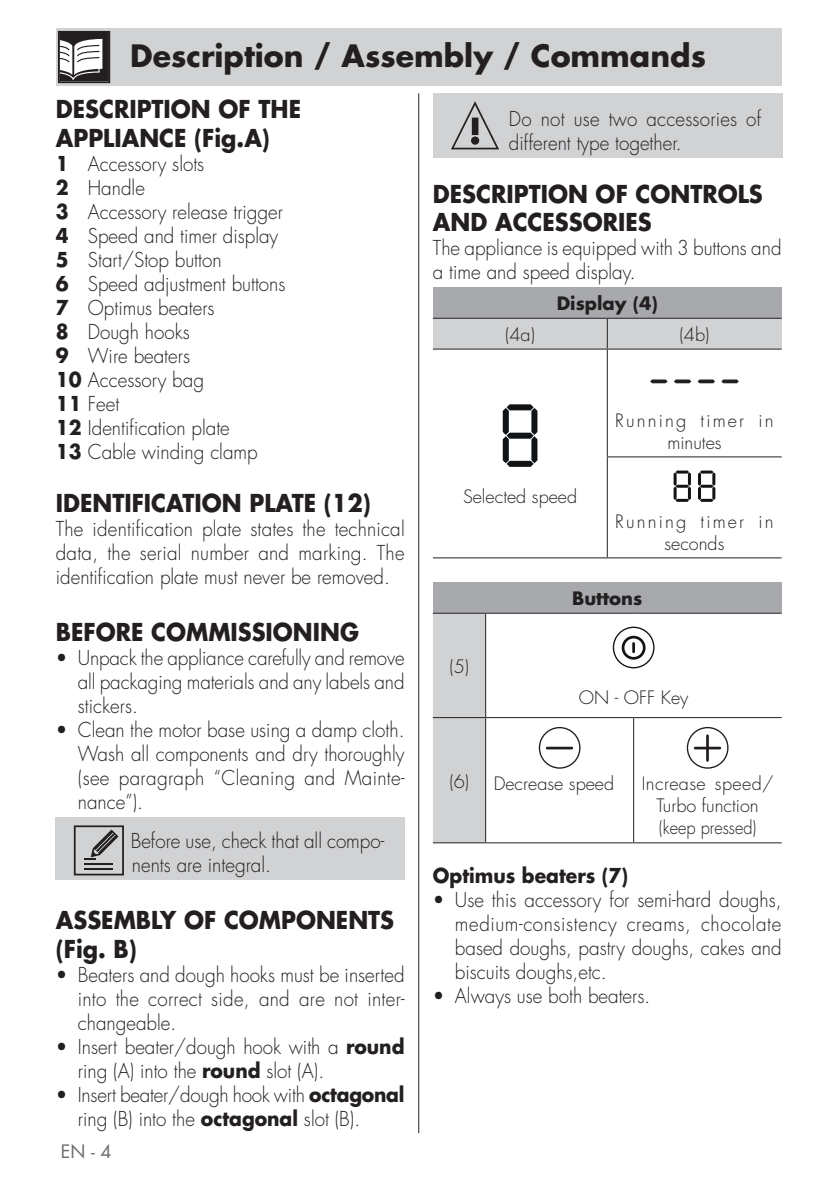
<style>
.page{position:relative;width:839px;height:1190px;background:#fff}
.page>*{position:absolute;margin:0;border:0;box-sizing:border-box;transform-origin:0 0}
.Testo{font:700 30px "Futura Std";color:#231f20}
.testo_tab{font:700 24px "Futura Std";color:#231f20;scale:.94 1}
.testo_tab-2{font:300 20px/24px "Futura Std";color:#231f20;text-align:justify;scale:.94 1}
.testo_tab-3{font:700 20px "Futura Std";color:#231f20;scale:.94 1}
.Testo-2{font:300 18px/21.6px "Futura Std";color:#231f20;text-align:center}
.Testo-3{font:300 18px/21.6px "Futura Std";letter-spacing:.12em;color:#231f20;text-align:center}
.Testo-4{font:700 18px "Futura Std";color:#231f20}
.Testo-5{font:300 18px "Futura Std";color:#231f20;scale:.91 1}
.t1{font:18px "Futura Std";color:#6c6d70}
.s1{font-weight:700}
</style>
<div class="page">
<hr style="left:418px;top:93px;width:1px;height:1040px;background:#231f20">
<div style="left:56px;top:28px;width:726px;height:58px;background:#d1d2d4"></div>
<div style="left:56px;top:817px;width:349px;height:63px;background:#d1d2d4"></div>
<svg style="left:74px;top:825px;width:50px;height:50px"></svg>
<div style="left:433px;top:93px;width:349px;height:65px;background:#d1d2d4"></div>
<svg style="left:451px;top:101px;width:48px;height:48px"></svg>
<div style="left:433px;top:287px;width:349px;height:31px;background:#a8a9ad"></div>
<div style="left:433px;top:318px;width:174px;height:31px;background:#d1d2d4"></div>
<div style="left:607px;top:318px;width:175px;height:31px;background:#d1d2d4"></div>
<hr style="left:433px;top:318px;width:174px;height:1px;background:#231f20">
<hr style="left:607px;top:318px;width:175px;height:1px;background:#231f20">
<hr style="left:607px;top:319px;width:1px;height:30px;background:#231f20">
<hr style="left:433px;top:349px;width:174px;height:1px;background:#231f20">
<hr style="left:607px;top:349px;width:175px;height:1px;background:#231f20">
<hr style="left:607px;top:350px;width:1px;height:106px;background:#231f20">
<hr style="left:607px;top:456px;width:175px;height:1px;background:#231f20">
<hr style="left:607px;top:457px;width:1px;height:100px;background:#231f20">
<hr style="left:433px;top:557px;width:174px;height:1px;background:#231f20">
<hr style="left:607px;top:557px;width:175px;height:1px;background:#231f20">
<svg style="left:503px;top:404px;width:34px;height:63px"></svg>
<svg style="left:650px;top:379px;width:17px;height:4px"></svg>
<svg style="left:674px;top:379px;width:17px;height:4px"></svg>
<svg style="left:697px;top:379px;width:18px;height:4px"></svg>
<svg style="left:721px;top:379px;width:18px;height:4px"></svg>
<svg style="left:673px;top:471px;width:18px;height:31px"></svg>
<svg style="left:698px;top:471px;width:17px;height:31px"></svg>
<div style="left:433px;top:582px;width:349px;height:31px;background:#a8a9ad"></div>
<div style="left:433px;top:614px;width:52px;height:228px;background:#d1d2d4"></div>
<hr style="left:433px;top:613px;width:53px;height:1px;background:#231f20">
<hr style="left:486px;top:613px;width:148px;height:1px;background:#231f20">
<hr style="left:485px;top:614px;width:1px;height:103px;background:#231f20">
<hr style="left:634px;top:613px;width:148px;height:1px;background:#231f20">
<hr style="left:433px;top:717px;width:53px;height:1px;background:#231f20">
<hr style="left:486px;top:717px;width:148px;height:1px;background:#231f20">
<hr style="left:485px;top:718px;width:1px;height:124px;background:#231f20">
<hr style="left:634px;top:717px;width:148px;height:1px;background:#231f20">
<hr style="left:433px;top:842px;width:53px;height:1px;background:#231f20">
<hr style="left:486px;top:842px;width:148px;height:1px;background:#231f20">
<hr style="left:634px;top:842px;width:148px;height:1px;background:#231f20">
<hr style="left:633px;top:718px;width:1px;height:124px;background:#231f20">
<svg style="left:613px;top:627px;width:41px;height:41px"></svg>
<div style="left:613px;top:627px;width:41px;height:41px;border:1px solid #111516;border-radius:50%"></div>
<div style="left:622px;top:636px;width:23px;height:24px;border:3px solid #111516;border-radius:50%"></div>
<svg style="left:632px;top:643px;width:3px;height:9px"></svg>
<div style="left:539px;top:727px;width:41px;height:42px;border:1px solid #231f20;border-radius:50%"></div>
<hr style="left:547px;top:747px;width:25px;height:2px;background:#231f20">
<div style="left:687px;top:727px;width:41px;height:42px;border:1px solid #231f20;border-radius:50%"></div>
<hr style="left:706px;top:736px;width:3px;height:24px;background:#231f20">
<hr style="left:695px;top:747px;width:25px;height:2px;background:#231f20">
<svg style="left:58px;top:31px;width:52px;height:52px;background:#827f80"></svg>
<p class="Testo" style="left:130px;top:35px;width:577px">Description / Assembly / Commands</p>
<p class="testo_tab" style="left:56px;top:93px;width:262px">DESCRIPTION OF THE</p>
<p class="testo_tab" style="left:56px;top:122px;width:229px">APPLIANCE (Fig.A)</p>
<p class="testo_tab-2" style="left:56px;top:152px;width:159px"><span class="s1">1</span> Accessory slots</p>
<p class="testo_tab-2" style="left:56px;top:176px;width:96px"><span class="s1">2</span> Handle</p>
<p class="testo_tab-2" style="left:56px;top:200px;width:243px"><span class="s1">3</span> Accessory release trigger</p>
<p class="testo_tab-2" style="left:56px;top:224px;width:238px"><span class="s1">4</span> Speed and timer display</p>
<p class="testo_tab-2" style="left:56px;top:248px;width:178px"><span class="s1">5</span> Start/Stop button</p>
<p class="testo_tab-2" style="left:56px;top:272px;width:246px"><span class="s1">6</span> Speed adjustment buttons</p>
<p class="testo_tab-2" style="left:56px;top:296px;width:170px"><span class="s1">7</span> Optimus beaters</p>
<p class="testo_tab-2" style="left:56px;top:320px;width:144px"><span class="s1">8</span> Dough hooks</p>
<p class="testo_tab-2" style="left:56px;top:344px;width:144px"><span class="s1">9</span> Wire beaters</p>
<p class="testo_tab-2" style="left:56px;top:368px;width:159px"><span class="s1">10</span> Accessory bag</p>
<p class="testo_tab-2" style="left:56px;top:392px;width:69px"><span class="s1">11</span> Feet</p>
<p class="testo_tab-2" style="left:56px;top:416px;width:187px"><span class="s1">12</span> Identification plate</p>
<p class="testo_tab-2" style="left:56px;top:440px;width:216px"><span class="s1">13</span> Cable winding clamp</p>
<p class="testo_tab" style="left:56px;top:487px;width:336px">IDENTIFICATION PLATE (12)</p>
<p class="testo_tab-2" style="left:56px;top:517px;width:373px">The identification plate states the technical data, the serial number and marking. The identification plate must never be removed.</p>
<p class="testo_tab" style="left:56px;top:616px;width:324px">BEFORE COMMISSIONING</p>
<p class="testo_tab-2" style="left:78px;top:647px;width:349px;text-indent:-22px">• Unpack the appliance carefully and remove all packaging materials and any labels and stickers.</p>
<p class="testo_tab-2" style="left:56px;top:719px;width:372px">• Clean the motor base using a damp cloth.</p>
<p class="testo_tab-2" style="left:78px;top:743px;width:349px">Wash all components and dry thoroughly (see paragraph “Cleaning and Mainte&shy;nance”).</p>
<p class="testo_tab-2" style="left:131px;top:829px;width:271px">Before use, check that all compo&shy;nents are integral.</p>
<p class="testo_tab" style="left:56px;top:904px;width:361px">ASSEMBLY OF COMPONENTS</p>
<p class="testo_tab" style="left:56px;top:933px;width:88px">(Fig. B)</p>
<p class="testo_tab-2" style="left:78px;top:963px;width:349px;text-indent:-22px">• Beaters and dough hooks must be inserted into the correct side, and are not inter&shy;changeable.</p>
<p class="testo_tab-2" style="left:78px;top:1035px;width:349px;text-indent:-22px">• Insert beater/dough hook with a <span class="s1">round </span>ring (A) into the <span class="s1">round</span> slot (A).</p>
<p class="testo_tab-2" style="left:78px;top:1083px;width:349px;text-indent:-22px">• Insert beater/dough hook with <span class="s1">octagonal </span>ring (B) into the <span class="s1">octagonal</span> slot (B).</p>
<p class="t1" style="left:61px;top:1139px;width:52px">EN - 4</p>
<p class="testo_tab-2" style="left:509px;top:107px;width:270px">Do not use two accessories of different type together.</p>
<p class="testo_tab" style="left:433px;top:178px;width:352px">DESCRIPTION OF CONTROLS</p>
<p class="testo_tab" style="left:433px;top:206px;width:234px">AND ACCESSORIES</p>
<p class="testo_tab-2" style="left:433px;top:237px;width:372px">The appliance is equipped with 3 buttons and a time and speed display.</p>
<p class="Testo-4" style="left:557px;top:291px;width:103px">Display (4)</p>
<p class="Testo-2" style="left:505px;top:324px;width:31px">(4a)</p>
<p class="Testo-2" style="left:679px;top:324px;width:31px">(4b)</p>
<p class="Testo-2" style="left:463px;top:486px;width:116px">Selected speed</p>
<p class="Testo-3" style="left:615px;top:410px;width:160px">Running timer in minutes</p>
<p class="Testo-3" style="left:615px;top:511px;width:160px">Running timer in seconds</p>
<p class="Testo-2" style="left:449px;top:656px;width:21px">(5)</p>
<p class="Testo-4" style="left:572px;top:586px;width:72px">Buttons</p>
<p class="Testo-2" style="left:579px;top:687px;width:111px">ON - OFF Key</p>
<p class="Testo-2" style="left:449px;top:771px;width:21px">(6)</p>
<p class="Testo-2" style="left:494px;top:773px;width:122px">Decrease speed</p>
<p class="Testo-2" style="left:642px;top:773px;width:134px">Increase speed/<br>Turbo function</p>
<p class="Testo-5" style="left:659px;top:816px;width:109px">(keep pressed)</p>
<p class="testo_tab-3" style="left:433px;top:862px;width:209px">Optimus beaters (7)</p>
<p class="testo_tab-2" style="left:455px;top:889px;width:349px;text-indent:-22px">• Use this accessory for semi-hard doughs, medium-consistency creams, chocolate based doughs, pastry doughs, cakes and biscuits doughs,etc.</p>
<p class="testo_tab-2" style="left:433px;top:985px;width:233px">• Always use both beaters.</p>
</div>
